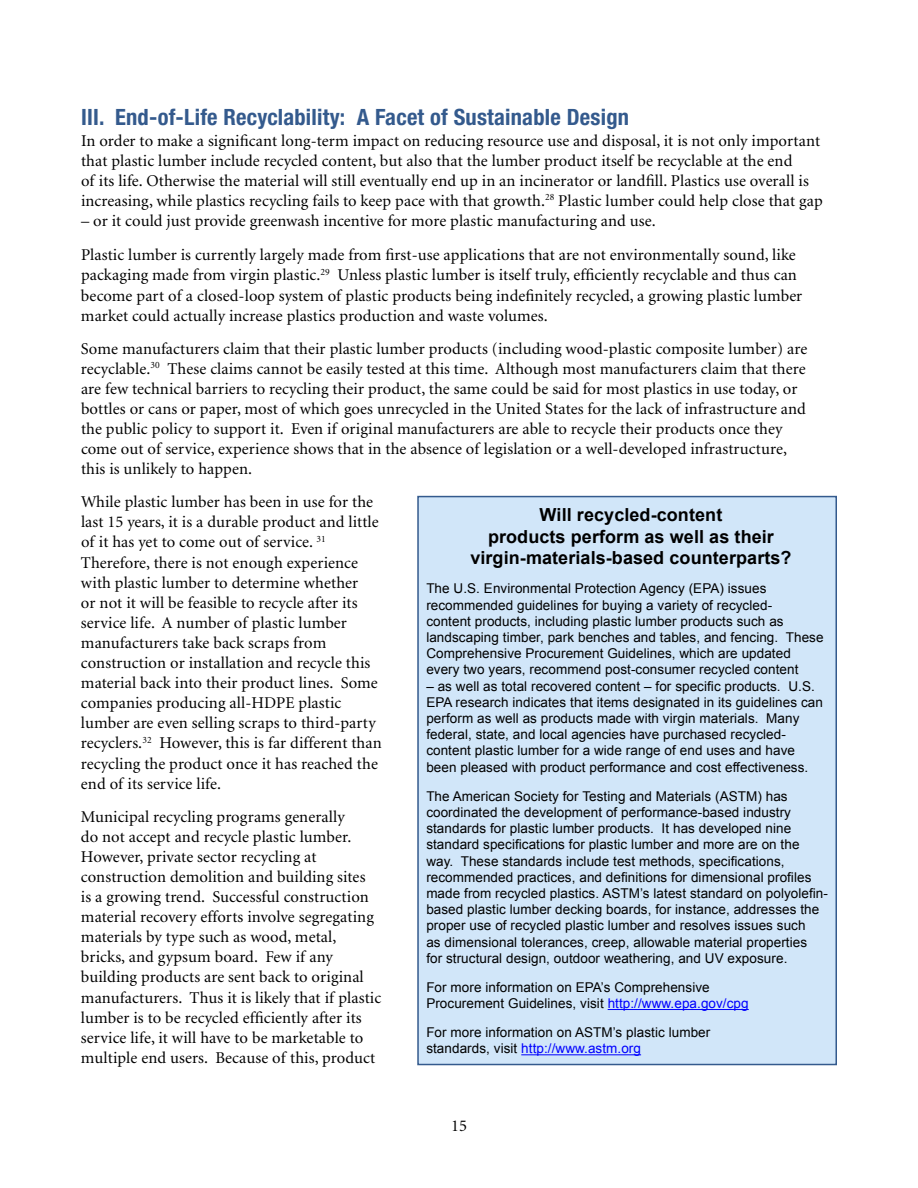
<style>
.page{position:relative;width:918px;height:1188px;background:#fff}
.page>*{position:absolute;margin:0;border:0;box-sizing:border-box;transform-origin:0 0}
.t1{font:700 condensed 22.5px "Helvetica Neue";letter-spacing:.01em;color:#345a8d}
.t2{font:700 18px/21.6px "Arial";letter-spacing:.005em;color:#000;text-align:center}
.t3{font:16.5px/20.1px "Minion";letter-spacing:.005em;color:#000}
.t4{font:13.5px/16.2px "Arial";letter-spacing:.005em;color:#000}
.s1{color:#00f}
</style>
<div class="page">
<div style="left:418px;top:497px;width:418px;height:568px;background:#d1e6f9"></div>
<div style="left:417px;top:496px;width:420px;height:569px;border:2px solid #345a8d"></div>
<hr style="left:608px;top:1009px;width:141px;height:1px;background:#00f">
<hr style="left:521px;top:1054px;width:120px;height:1px;background:#00f">
<h1 class="t1" style="left:81px;top:104px;width:550px">III. End-of-Life Recyclability: A Facet of Sustainable Design</h1>
<p class="t3" style="left:81px;top:131px;width:743px">In order to make a significant long-term impact on reducing resource use and disposal, it is not only important that plastic lumber include recycled content, but also that the lumber product itself be recyclable at the end<br>of its life. Otherwise the material will still eventually end up in an incinerator or landfill. Plastics use overall is increasing, while plastics recycling fails to keep pace with that growth.<sup>28</sup> Plastic lumber could help close that gap</p>
<p class="t3" style="left:81px;top:204px;width:716px;line-height:34.3px">– or it could just provide greenwash incentive for more plastic manufacturing and use.<br>Plastic lumber is currently largely made from first-use applications that are not environmentally sound, like</p>
<p class="t3" style="left:81px;top:266px;width:723px">packaging made from virgin plastic.<sup>29</sup> Unless plastic lumber is itself truly, efficiently recyclable and thus can become part of a closed-loop system of plastic products being indefinitely recycled, a growing plastic lumber market could actually increase plastics production and waste volumes.</p>
<p class="t3" style="left:81px;top:339px;width:728px">Some manufacturers claim that their plastic lumber products (including wood-plastic composite lumber) are recyclable.<sup>30</sup> These claims cannot be easily tested at this time. Although most manufacturers claim that there are few technical barriers to recycling their product, the same could be said for most plastics in use today, or bottles or cans or paper, most of which goes unrecycled in the United States for the lack of infrastructure and the public policy to support it. Even if original manufacturers are able to recycle their products once they come out of service, experience shows that in the absence of legislation or a well-developed infrastructure, this is unlikely to happen.</p>
<p class="t3" style="left:81px;top:493px;width:302px">While plastic lumber has been in use for the last 15 years, it is a durable product and little of it has yet to come out of service. <sup>31<br></sup>Therefore, there is not enough experience with plastic lumber to determine whether<br>or not it will be feasible to recycle after its service life. A number of plastic lumber manufacturers take back scraps from construction or installation and recycle this material back into their product lines. Some companies producing all-HDPE plastic lumber are even selling scraps to third-party recyclers.<sup>32</sup> However, this is far different than recycling the product once it has reached the end of its service life.</p>
<p class="t3" style="left:81px;top:807px;width:302px">Municipal recycling programs generally<br>do not accept and recycle plastic lumber.<br>However, private sector recycling at construction demolition and building sites<br>is a growing trend. Successful construction material recovery efforts involve segregating materials by type such as wood, metal, bricks, and gypsum board. Few if any building products are sent back to original manufacturers. Thus it is likely that if plastic lumber is to be recycled efficiently after its service life, it will have to be marketable to multiple end users. Because of this, product</p>
<p class="t2" style="left:470px;top:504px;width:323px">Will recycled-content<br>products perform as well as their virgin-materials-based counterparts?</p>
<p class="t4" style="left:426px;top:581px;width:399px">The U.S. Environmental Protection Agency (EPA) issues recommended guidelines for buying a variety of recycled-<br>content products, including plastic lumber products such as landscaping timber, park benches and tables, and fencing. These Comprehensive Procurement Guidelines, which are updated every two years, recommend post-consumer recycled content</p>
<p class="t4" style="left:426px;top:678px;width:398px">– as well as total recovered content – for specific products. U.S.<br>EPA research indicates that items designated in its guidelines can perform as well as products made with virgin materials. Many federal, state, and local agencies have purchased recycled&shy;content plastic lumber for a wide range of end uses and have been pleased with product performance and cost effectiveness.</p>
<p class="t4" style="left:426px;top:788px;width:403px">The American Society for Testing and Materials (ASTM) has coordinated the development of performance-based industry standards for plastic lumber products. It has developed nine standard specifications for plastic lumber and more are on the way. These standards include test methods, specifications, recommended practices, and definitions for dimensional profiles made from recycled plastics. ASTM’s latest standard on polyolefin&shy;based plastic lumber decking boards, for instance, addresses the proper use of recycled plastic lumber and resolves issues such<br>as dimensional tolerances, creep, allowable material properties<br>for structural design, outdoor weathering, and UV exposure.</p>
<p class="t4" style="left:426px;top:979px;width:324px">For more information on EPA’s Comprehensive<br>Procurement Guidelines, visit <span class="s1">http://www.epa.gov/cpg</span></p>
<p class="t4" style="left:426px;top:1024px;width:286px">For more information on ASTM’s plastic lumber standards, visit <span class="s1">http://www.astm.org</span></p>
<p class="t3" style="left:451px;top:1116px;width:17px">15</p>
</div>
